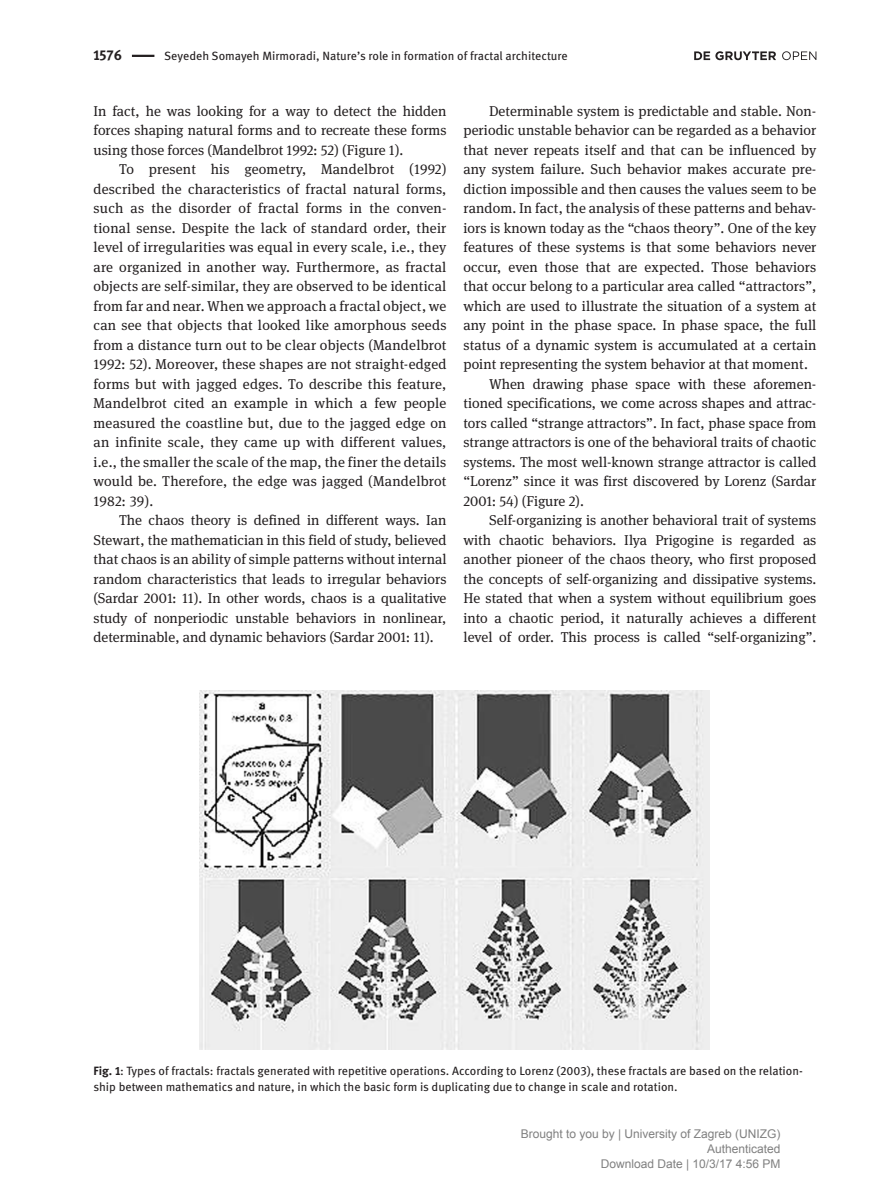
<style>
.page{position:relative;width:893px;height:1191px;background:#fff}
.page>*{position:absolute;margin:0;border:0;box-sizing:border-box;transform-origin:0 0}
.paragraph_with_inden{font:14.25px/19.5px "DG Meta Serif Science";color:#231f20;text-align:justify}
.running_head_left{font:700 14.25px "DG Meta Science";color:#231f20}
.Fig_caption{font:12px/16.5px "DG Meta Science";color:#231f20}
.t1{font:12px/15px "Arial";color:#808080;text-align:right}
.running_head_left-2{font:12px "DG Meta Science";color:#231f20}
.s1{font-weight:700}
</style>
<div class="page">
<svg style="left:694px;top:51px;width:82px;height:9px"></svg>
<svg style="left:782px;top:51px;width:34px;height:9px"></svg>
<hr style="left:132px;top:55px;width:22px;height:2px;background:#231f20">
<img style="left:199px;top:690px;width:511px;height:359px">
<p class="running_head_left" style="left:94px;top:44px;width:30px">1576</p>
<p class="running_head_left-2" style="left:164px;top:46px;width:405px">Seyedeh Somayeh Mirmoradi, Nature’s role in formation of fractal architecture</p>
<p class="paragraph_with_inden" style="left:94px;top:101px;width:354px">In fact, he was looking for a way to detect the hidden forces shaping natural forms and to recreate these forms using those forces (Mandelbrot 1992: 52) (Figure 1).</p>
<p class="paragraph_with_inden" style="left:94px;top:159px;width:354px;text-indent:26px">To present his geometry, Mandelbrot (1992) described the characteristics of fractal natural forms, such as the disorder of fractal forms in the conven&shy;tional sense. Despite the lack of standard order, their level of irregularities was equal in every scale, i.e., they are organized in another way. Furthermore, as fractal objects are self-similar, they are observed to be identical from far and near. When we approach a fractal object, we can see that objects that looked like amorphous seeds from a distance turn out to be clear objects (Mandelbrot 1992: 52). Moreover, these shapes are not straight-edged forms but with jagged edges. To describe this feature, Mandelbrot cited an example in which a few people measured the coastline but, due to the jagged edge on an infinite scale, they came up with different values, i.e., the smaller the scale of the map, the finer the details would be. Therefore, the edge was jagged (Mandelbrot 1982: 39).</p>
<p class="paragraph_with_inden" style="left:94px;top:510px;width:354px;text-indent:26px">The chaos theory is defined in different ways. Ian Stewart, the mathematician in this field of study, believed that chaos is an ability of simple patterns without internal random characteristics that leads to irregular behaviors (Sardar 2001: 11). In other words, chaos is a qualitative study of nonperiodic unstable behaviors in nonlinear, determinable, and dynamic behaviors (Sardar 2001: 11).</p>
<p class="paragraph_with_inden" style="left:463px;top:101px;width:354px;text-indent:26px">Determinable system is predictable and stable. Non&shy;periodic unstable behavior can be regarded as a behavior that never repeats itself and that can be influenced by any system failure. Such behavior makes accurate pre&shy;diction impossible and then causes the values seem to be random. In fact, the analysis of these patterns and behav&shy;iors is known today as the “chaos theory”. One of the key features of these systems is that some behaviors never occur, even those that are expected. Those behaviors that occur belong to a particular area called “attractors”, which are used to illustrate the situation of a system at any point in the phase space. In phase space, the full status of a dynamic system is accumulated at a certain point representing the system behavior at that moment.</p>
<p class="paragraph_with_inden" style="left:463px;top:374px;width:354px;text-indent:26px">When drawing phase space with these aforemen&shy;tioned specifications, we come across shapes and attrac&shy;tors called “strange attractors”. In fact, phase space from strange attractors is one of the behavioral traits of chaotic systems. The most well-known strange attractor is called “Lorenz” since it was first discovered by Lorenz (Sardar 2001: 54) (Figure 2).</p>
<p class="paragraph_with_inden" style="left:463px;top:510px;width:354px;text-indent:26px">Self-organizing is another behavioral trait of systems with chaotic behaviors. Ilya Prigogine is regarded as another pioneer of the chaos theory, who first proposed the concepts of self-organizing and dissipative systems.<br>He stated that when a system without equilibrium goes into a chaotic period, it naturally achieves a different level of order. This process is called “self-organizing”.</p>
<p class="Fig_caption" style="left:93px;top:1061px;width:711px"><span class="s1">Fig. 1</span>: Types of fractals: fractals generated with repetitive operations. According to Lorenz (2003), these fractals are based on the relation&shy;ship between mathematics and nature, in which the basic form is duplicating due to change in scale and rotation.</p>
<p class="t1" style="left:521px;top:1127px;width:261px">Brought to you by | University of Zagreb (UNIZG)<br>Authenticated<br>Download Date | 10/3/17 4:56 PM</p>
</div>
